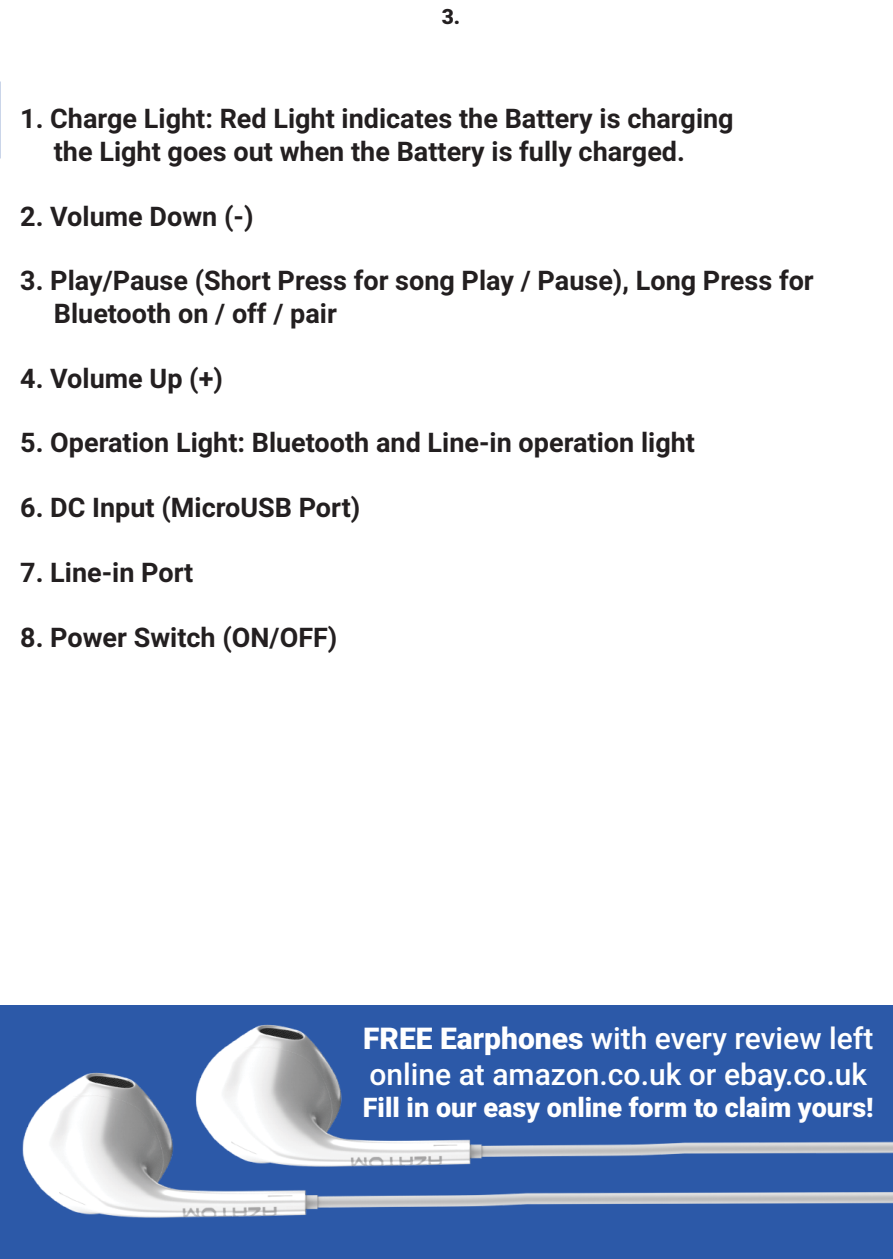
<style>
.page{position:relative;width:893px;height:1259px;background:#fff}
.page>*{position:absolute;margin:0;border:0;box-sizing:border-box;transform-origin:0 0}
.t1{font:500 30px/36px "Roboto";color:#fff}
.t2{font:700 27px/32.4px "Roboto";color:#231f20;text-align:center}
.t3{font:900 27px "Roboto";color:#fff}
.t4{font:900 21px "Roboto";color:#231f20}
.s1{font-weight:900}
</style>
<div class="page">
<div style="left:1px;top:1006px;width:892px;height:253px;background:#2c59a8"></div>
<img style="left:0;top:1026px;width:893px;height:191px">
<img style="left:157px;top:1005px;width:735px;height:161px">
<p class="t4" style="left:442px;top:2px;width:20px">3.</p>
<p class="t2" style="left:20px;top:101px;width:715px">1. Charge Light: Red Light indicates the Battery is charging the Light goes out when the Battery is fully charged.</p>
<p class="t2" style="left:20px;top:199px;width:235px">2. Volume Down (-)</p>
<p class="t2" style="left:54px;top:263px;width:761px;text-align:left;text-indent:-34px">3. Play/Pause (Short Press for song Play / Pause), Long Press for<br>Bluetooth on / off / pair</p>
<p class="t2" style="left:20px;top:361px;width:204px">4. Volume Up (+)</p>
<p class="t2" style="left:20px;top:425px;width:676px">5. Operation Light: Bluetooth and Line-in operation light</p>
<p class="t2" style="left:20px;top:490px;width:342px">6. DC Input (MicroUSB Port)</p>
<p class="t2" style="left:20px;top:555px;width:175px">7. Line-in Port</p>
<p class="t2" style="left:20px;top:620px;width:319px">8. Power Switch (ON/OFF)</p>
<p class="t1" style="left:363px;top:1019px;width:512px"><span class="s1">FREE Earphones</span> with every review left online at amazon.co.uk or ebay.co.uk</p>
<p class="t3" style="left:363px;top:1089px;width:512px">Fill in our easy online form to claim yours!</p>
</div>
